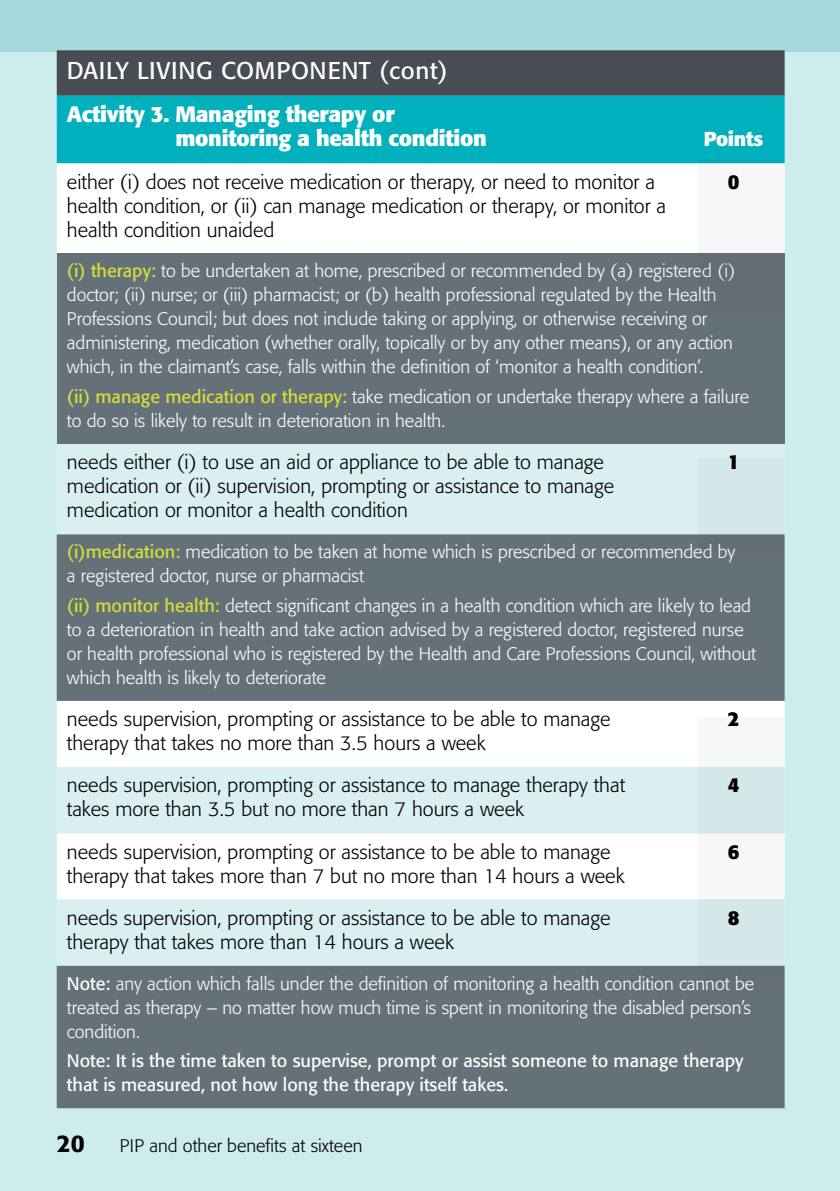
<style>
.page{position:relative;width:840px;height:1191px;background:#fff}
.page>*{position:absolute;margin:0;border:0;box-sizing:border-box;transform-origin:0 0}
.t1{font:24px "Formata BQ";letter-spacing:.025em;color:#fff}
.t2{font:500 24px "Formata BQ";color:#000}
.t3{font:700 22px/24px "Formata BQ";letter-spacing:-.01em;color:#fff}
.t4{font:300 20px/24px "Formata BQ";color:#000}
.t5{font:700 20px "Formata BQ";letter-spacing:-.01em;color:#fff}
.t6{font:700 20px "Formata BQ";color:#000}
.t7{font:300 18px/24px "Formata BQ";color:#fff}
.t8{font:18px/24px "Formata BQ";color:#fff}
.t9{font:300 18px "Formata BQ";color:#000}
.s1{font-weight:400;color:#d6e035}
.s2{font-weight:400}
</style>
<div class="page">
<div style="left:0;top:0;width:839px;height:1191px;background:#ceebee"></div>
<div style="left:57px;top:51px;width:727px;height:45px;background:#474c55"></div>
<div style="left:57px;top:96px;width:727px;height:67px;background:#00b0bd"></div>
<div style="left:57px;top:163px;width:727px;height:91px;background:#fff"></div>
<div style="left:57px;top:254px;width:727px;height:190px;background:#657178"></div>
<div style="left:57px;top:445px;width:727px;height:89px;background:#daeff1"></div>
<svg style="left:57px;top:534px;width:727px;height:574px;fill:#657178"></svg>
<div style="left:697px;top:160px;width:85px;height:94px;background:#f8f7f7"></div>
<svg style="left:697px;top:459px;width:85px;height:90px"></svg>
<svg style="left:697px;top:717px;width:85px;height:264px"></svg>
<div style="left:0;top:0;width:839px;height:51px;background:#a6d8de"></div>
<h1 class="t1" style="left:67px;top:56px;width:226px">Daily Livin g Co mponent</h1>
<h1 class="t1" style="left:379px;top:56px;width:70px">(cont)</h1>
<p class="t3" style="left:175px;top:102px;width:313px;text-indent:-108px">Activity 3. Managing therapy or monitoring a health condition</p>
<p class="t5" style="left:703px;top:127px;width:61px">Points</p>
<p class="t4" style="left:67px;top:170px;width:600px">either (i) does not receive medication or therapy, or need to monitor a health condition, or (ii) can manage medication or therapy, or monitor a health condition unaided</p>
<p class="t6" style="left:727px;top:169px;width:13px">0</p>
<p class="t7" style="left:67px;top:259px;width:669px"><span class="s1">(i) therapy:</span> to be undertaken at home, prescribed or recommended by (a) registered (i) doctor; (ii) nurse; or (iii) pharmacist; or (b) health professional regulated by the Health Professions Council; but does not include taking or applying, or otherwise receiving or administering, medication (whether orally, topically or by any other means), or any action which, in the claimant’s case, falls within the definition of ‘monitor a health condition’.</p>
<p class="t7" style="left:67px;top:385px;width:683px"><span class="s1">(ii) manage medication or therapy:</span> take medication or undertake therapy where a failure to do so is likely to result in deterioration in health.</p>
<p class="t4" style="left:67px;top:450px;width:548px">needs either (i) to use an aid or appliance to be able to manage medication or (ii) supervision, prompting or assistance to manage medication or monitor a health condition</p>
<p class="t6" style="left:727px;top:450px;width:13px">1</p>
<p class="t7" style="left:67px;top:540px;width:669px"><span class="s1">(i)medication:</span> medication to be taken at home which is prescribed or recommended by a registered doctor, nurse or pharmacist</p>
<p class="t7" style="left:67px;top:593px;width:690px"><span class="s1">(ii) monitor health:</span> detect significant changes in a health condition which are likely to lead to a deterioration in health and take action advised by a registered doctor, registered nurse or health professional who is registered by the Health and Care Professions Council, without which health is likely to deteriorate</p>
<p class="t4" style="left:67px;top:707px;width:544px">needs supervision, prompting or assistance to be able to manage therapy that takes no more than 3.5 hours a week</p>
<p class="t6" style="left:727px;top:706px;width:13px">2</p>
<p class="t4" style="left:67px;top:773px;width:559px">needs supervision, prompting or assistance to manage therapy that takes more than 3.5 but no more than 7 hours a week</p>
<p class="t6" style="left:727px;top:772px;width:13px">4</p>
<p class="t4" style="left:67px;top:839px;width:558px">needs supervision, prompting or assistance to be able to manage therapy that takes more than 7 but no more than 14 hours a week</p>
<p class="t6" style="left:727px;top:839px;width:13px">6</p>
<p class="t4" style="left:67px;top:906px;width:544px">needs supervision, prompting or assistance to be able to manage therapy that takes more than 14 hours a week</p>
<p class="t6" style="left:727px;top:905px;width:13px">8</p>
<p class="t7" style="left:67px;top:971px;width:688px"><span class="s2">Note:</span> any action which falls under the definition of monitoring a health condition cannot be treated as therapy – no matter how much time is spent in monitoring the disabled person’s condition.</p>
<p class="t8" style="left:67px;top:1048px;width:678px">Note: It is the time taken to supervise, prompt or assist someone to manage therapy that is measured, not how long the therapy itself takes.</p>
<h1 class="t2" style="left:57px;top:1129px;width:29px">20</h1>
<p class="t9" style="left:120px;top:1135px;width:244px">PIP and other benefits at sixteen</p>
</div>
